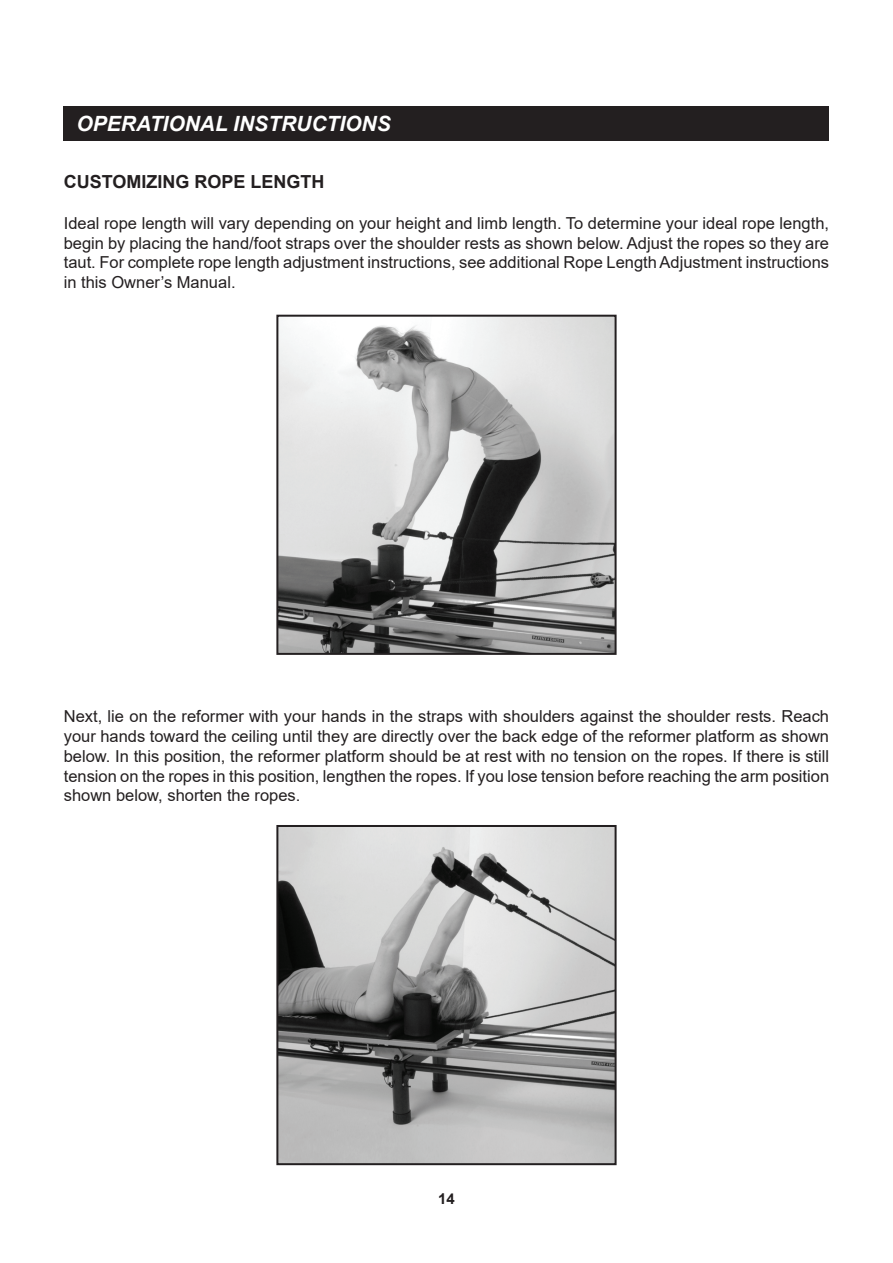
<style>
.page{position:relative;width:893px;height:1263px;background:#fff}
.page>*{position:absolute;margin:0;border:0;box-sizing:border-box;transform-origin:0 0}
.t1{font:italic 700 21px "Arial";color:#fff}
.t2{font:700 18px "Arial";color:#231f20}
.t3{font:16.5px/19.8px "Arial";color:#231f20;text-align:justify}
.t4{font:700 15px "Arial";color:#231f20}
</style>
<div class="page">
<div style="left:64px;top:106px;width:765px;height:34px;background:#231f20"></div>
<img style="left:279px;top:318px;width:335px;height:334px">
<div style="left:276px;top:315px;width:341px;height:340px;border:2px solid #231f20"></div>
<img style="left:279px;top:828px;width:335px;height:334px">
<div style="left:276px;top:825px;width:341px;height:340px;border:2px solid #231f20"></div>
<p class="t1" style="left:77px;top:109px;width:316px">OPERATIONAL INSTRUCTIONS</p>
<p class="t2" style="left:64px;top:169px;width:262px">CUSTOMIZING ROPE LENGTH</p>
<p class="t3" style="left:64px;top:213px;width:767px">Ideal rope length will vary depending on your height and limb length. To determine your ideal rope length, begin by placing the hand/foot straps over the shoulder rests as shown below. Adjust the ropes so they are taut. For complete rope length adjustment instructions, see additional Rope Length Adjustment instructions in this Owner’s Manual.</p>
<p class="t3" style="left:64px;top:706px;width:767px">Next, lie on the reformer with your hands in the straps with shoulders against the shoulder rests. Reach your hands toward the ceiling until they are directly over the back edge of the reformer platform as shown below. In this position, the reformer platform should be at rest with no tension on the ropes. If there is still tension on the ropes in this position, lengthen the ropes. If you lose tension before reaching the arm position shown below, shorten the ropes.</p>
<p class="t4" style="left:438px;top:1188px;width:18px">14</p>
</div>
